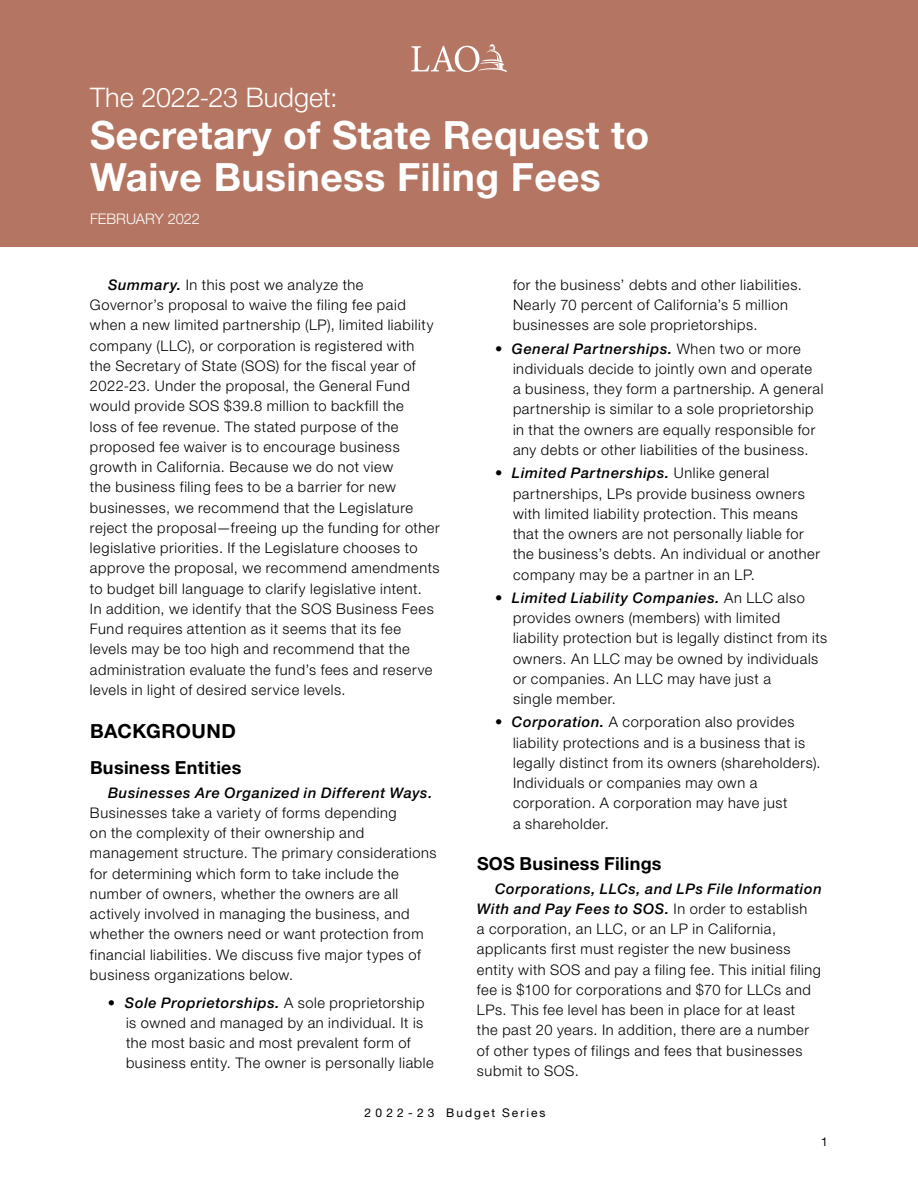
<style>
.page{position:relative;width:918px;height:1188px;background:#fff}
.page>*{position:absolute;margin:0;border:0;box-sizing:border-box;transform-origin:0 0}
.t1{font:700 39px/42px "Helvetica Neue LT";letter-spacing:.01em;color:#fff}
.t2{font:300 27px "Helvetica Neue LT";color:#fff}
.t3{font:700 19.5px "Helvetica Neue LT";letter-spacing:.025em;color:#000}
.t4{font:700 18px "Helvetica Neue LT";letter-spacing:.015em;color:#000}
.t5{font:300 14.7px/20.2px "Helvetica Neue LT";letter-spacing:.04em;color:#000}
.t6{font:italic 500 14.7px "Helvetica Neue LT";letter-spacing:.05em;color:#000}
.t7{font:300 14.7px "Helvetica Neue LT";letter-spacing:-.005em;color:#fff}
.t8{font:12px "Helvetica Neue LT";letter-spacing:.165em;color:#000}
.s1{font-weight:500;font-style:italic}
.s2{font-weight:500}
</style>
<div class="page">
<div style="left:0;top:0;width:918px;height:247px;background:#b47562"></div>
<svg style="left:411px;top:44px;width:96px;height:28px"></svg>
<h2 class="t2" style="left:90px;top:81px;width:249px">The 2022-23 Budget:</h2>
<h1 class="t1" style="left:90px;top:113px;width:561px">Secretary of State Request to<br>Waive Business Filing Fees</h1>
<p class="t7" style="left:90px;top:210px;width:112px">FEBRUARY 2022</p>
<p class="t5" style="left:90px;top:274px;width:351px;text-indent:18px"><span class="s1">Summary.</span> In this post we analyze the Governor’s proposal to waive the filing fee paid when a new limited partnership (LP), limited liability company (LLC), or corporation is registered with<br>the Secretary of State (SOS) for the fiscal year of 2022-23. Under the proposal, the General Fund would provide SOS $39.8 million to backfill the<br>loss of fee revenue. The stated purpose of the proposed fee waiver is to encourage business growth in California. Because we do not view<br>the business filing fees to be a barrier for new businesses, we recommend that the Legislature reject the proposal—freeing up the funding for other legislative priorities. If the Legislature chooses to approve the proposal, we recommend amendments to budget bill language to clarify legislative intent.<br>In addition, we identify that the SOS Business Fees Fund requires attention as it seems that its fee levels may be too high and recommend that the administration evaluate the fund’s fees and reserve levels in light of desired service levels.</p>
<h3 class="t3" style="left:90px;top:719px;width:148px">BACKGROUND</h3>
<p class="t4" style="left:90px;top:757px;width:153px">Business Entities</p>
<p class="t6" style="left:108px;top:784px;width:326px">Businesses Are Organized in Different Ways.</p>
<p class="t5" style="left:90px;top:802px;width:348px">Businesses take a variety of forms depending<br>on the complexity of their ownership and management structure. The primary considerations for determining which form to take include the number of owners, whether the owners are all actively involved in managing the business, and whether the owners need or want protection from financial liabilities. We discuss five major types of business organizations below.</p>
<p class="t5" style="left:126px;top:992px;width:309px;text-indent:-18px"><span class="s2">•</span> <span class="s1">Sole Proprietorships.</span> A sole proprietorship is owned and managed by an individual. It is the most basic and most prevalent form of business entity. The owner is personally liable</p>
<p class="t5" style="left:513px;top:274px;width:291px">for the business’ debts and other liabilities.<br>Nearly 70 percent of California’s 5 million businesses are sole proprietorships.</p>
<p class="t5" style="left:513px;top:338px;width:312px;text-indent:-18px"><span class="s2">•</span> <span class="s1">General Partnerships.</span> When two or more individuals decide to jointly own and operate<br>a business, they form a partnership. A general partnership is similar to a sole proprietorship in that the owners are equally responsible for any debts or other liabilities of the business.</p>
<p class="t5" style="left:513px;top:463px;width:309px;text-indent:-18px"><span class="s2">•</span> <span class="s1">Limited Partnerships.</span> Unlike general partnerships, LPs provide business owners with limited liability protection. This means that the owners are not personally liable for the business’s debts. An individual or another company may be a partner in an LP.</p>
<p class="t5" style="left:513px;top:587px;width:316px;text-indent:-18px"><span class="s2">•</span> <span class="s1">Limited Liability Companies.</span> An LLC also provides owners (members) with limited liability protection but is legally distinct from its owners. An LLC may be owned by individuals or companies. An LLC may have just a<br>single member.</p>
<p class="t5" style="left:513px;top:712px;width:309px;text-indent:-18px"><span class="s2">•</span> <span class="s1">Corporation.</span> A corporation also provides liability protections and is a business that is legally distinct from its owners (shareholders).<br>Individuals or companies may own a corporation. A corporation may have just<br>a shareholder.</p>
<p class="t4" style="left:477px;top:853px;width:186px">SOS Business Filings</p>
<p class="t5" style="left:477px;top:878px;width:346px;text-indent:18px"><span class="s1">Corporations, LLCs, and LPs File Information With and Pay Fees to SOS.</span> In order to establish<br>a corporation, an LLC, or an LP in California, applicants first must register the new business entity with SOS and pay a filing fee. This initial filing fee is $100 for corporations and $70 for LLCs and LPs. This fee level has been in place for at least<br>the past 20 years. In addition, there are a number of other types of filings and fees that businesses submit to SOS.</p>
<p class="t8" style="left:365px;top:1106px;width:182px">2 0 2 2 - 2 3 Budget Series</p>
<p class="t8" style="left:821px;top:1134px;width:8px">1</p>
</div>
